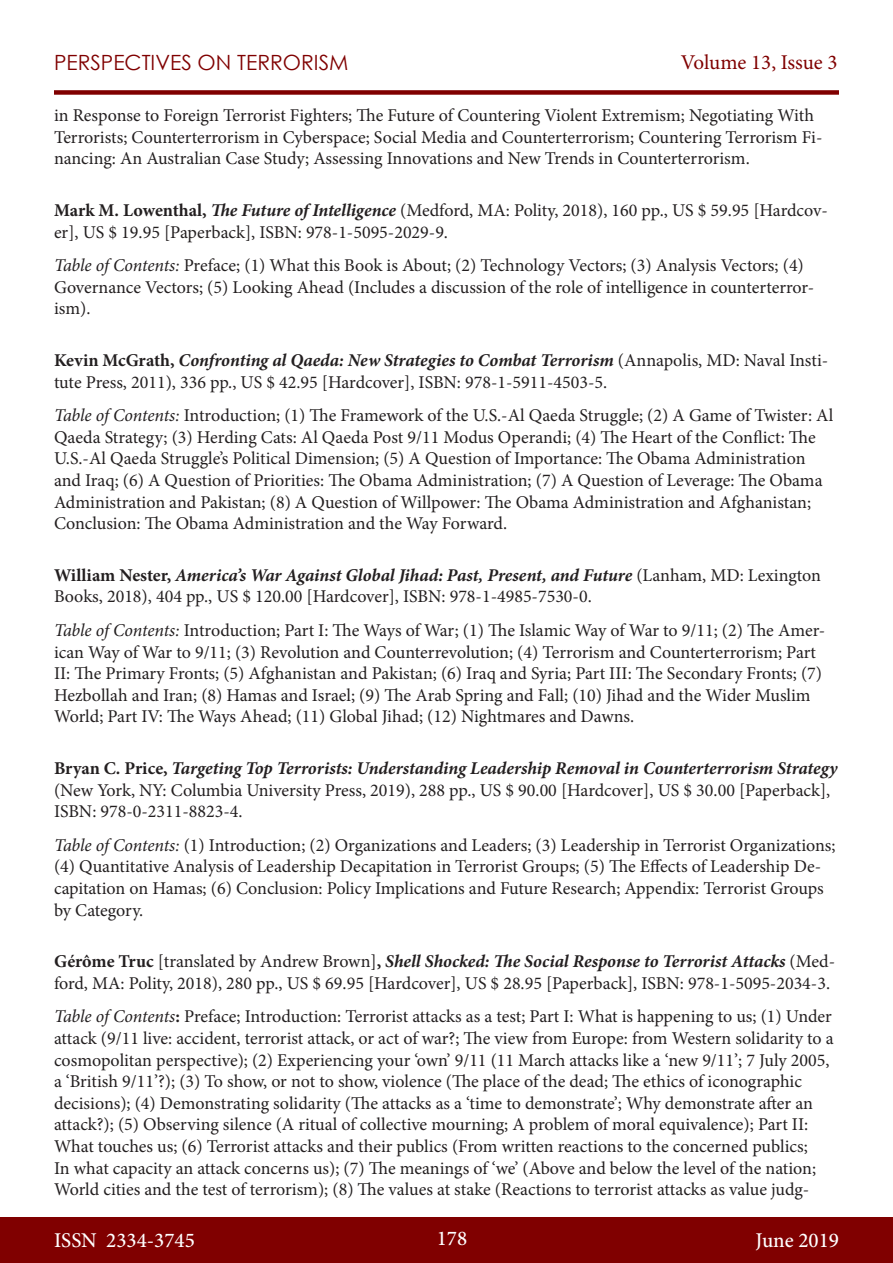
<style>
.page{position:relative;width:893px;height:1263px;background:#fff}
.page>*{position:absolute;margin:0;border:0;box-sizing:border-box;transform-origin:0 0}
.t1{font:500 21px "Minion Pro";color:#fff}
.t2{font:21px "Century Gothic";color:#800000}
.t3{font:21px "Minion Pro";letter-spacing:-.005em;color:#800000}
.No_Spacing{font:18px/21.6px "Minion Pro";color:#231f20}
.s1{font-weight:700}
.s2{font-weight:700;font-style:italic}
.s3{font-style:italic}
</style>
<div class="page">
<div style="left:0;top:1217px;width:893px;height:46px;background:#800000"></div>
<div style="left:54px;top:90px;width:785px;height:5px;background:#800000"></div>
<p class="t2" style="left:54px;top:47px;width:296px">PERSPECTIVES ON TERRORISM</p>
<p class="t3" style="left:681px;top:48px;width:158px">Volume 13, Issue 3</p>
<p class="No_Spacing" style="left:54px;top:105px;width:770px">in Response to Foreign Terrorist Fighters; The Future of Countering Violent Extremism; Negotiating With<br>Terrorists; Counterterrorism in Cyberspace; Social Media and Counterterrorism; Countering Terrorism Fi&shy;nancing: An Australian Case Study; Assessing Innovations and New Trends in Counterterrorism.</p>
<p class="No_Spacing" style="left:54px;top:199px;width:775px"><span class="s1">Mark M. Lowenthal,</span> <span class="s2">The Future of Intelligence</span> (Medford, MA: Polity, 2018), 160 pp., US $ 59.95 [Hardcov&shy;er], US $ 19.95 [Paperback], ISBN: 978-1-5095-2029-9.</p>
<p class="No_Spacing" style="left:54px;top:255px;width:762px"><span class="s3">Table of Contents:</span> Preface; (1) What this Book is About; (2) Technology Vectors; (3) Analysis Vectors; (4)<br>Governance Vectors; (5) Looking Ahead (Includes a discussion of the role of intelligence in counterterror&shy;ism).</p>
<p class="No_Spacing" style="left:54px;top:349px;width:776px"><span class="s1">Kevin McGrath,</span> <span class="s2">Confronting al Qaeda: New Strategies to Combat Terrorism</span> (Annapolis, MD: Naval Insti&shy;tute Press, 2011), 336 pp., US $ 42.95 [Hardcover], ISBN: 978-1-5911-4503-5.</p>
<p class="No_Spacing" style="left:54px;top:405px;width:781px"><span class="s3">Table of Contents:</span> Introduction; (1) The Framework of the U.S.-Al Qaeda Struggle; (2) A Game of Twister: Al Qaeda Strategy; (3) Herding Cats: Al Qaeda Post 9/11 Modus Operandi; (4) The Heart of the Conflict: The U.S.-Al Qaeda Struggle’s Political Dimension; (5) A Question of Importance: The Obama Administration and Iraq; (6) A Question of Priorities: The Obama Administration; (7) A Question of Leverage: The Obama Administration and Pakistan; (8) A Question of Willpower: The Obama Administration and Afghanistan; Conclusion: The Obama Administration and the Way Forward.</p>
<p class="No_Spacing" style="left:54px;top:564px;width:768px"><span class="s1">William Nester,</span> <span class="s2">America’s War Against Global Jihad: Past, Present, and Future</span> (Lanham, MD: Lexington<br>Books, 2018), 404 pp., US $ 120.00 [Hardcover], ISBN: 978-1-4985-7530-0.</p>
<p class="No_Spacing" style="left:54px;top:619px;width:773px"><span class="s3">Table of Contents:</span> Introduction; Part I: The Ways of War; (1) The Islamic Way of War to 9/11; (2) The Amer&shy;ican Way of War to 9/11; (3) Revolution and Counterrevolution; (4) Terrorism and Counterterrorism; Part II: The Primary Fronts; (5) Afghanistan and Pakistan; (6) Iraq and Syria; Part III: The Secondary Fronts; (7)<br>Hezbollah and Iran; (8) Hamas and Israel; (9) The Arab Spring and Fall; (10) Jihad and the Wider Muslim World; Part IV: The Ways Ahead; (11) Global Jihad; (12) Nightmares and Dawns.</p>
<p class="No_Spacing" style="left:54px;top:757px;width:785px"><span class="s1">Bryan C. Price,</span> <span class="s2">Targeting Top Terrorists: Understanding Leadership Removal in Counterterrorism Strategy </span>(New York, NY: Columbia University Press, 2019), 288 pp., US $ 90.00 [Hardcover], US $ 30.00 [Paperback],<br>ISBN: 978-0-2311-8823-4.</p>
<p class="No_Spacing" style="left:54px;top:834px;width:783px"><span class="s3">Table of Contents:</span> (1) Introduction; (2) Organizations and Leaders; (3) Leadership in Terrorist Organizations; (4) Quantitative Analysis of Leadership Decapitation in Terrorist Groups; (5) The Effects of Leadership De&shy;capitation on Hamas; (6) Conclusion: Policy Implications and Future Research; Appendix: Terrorist Groups by Category.</p>
<p class="No_Spacing" style="left:54px;top:951px;width:783px"><span class="s1">Gérôme Truc</span> [translated by Andrew Brown]<span class="s1">,</span> <span class="s2">Shell Shocked: The Social Response to Terrorist Attacks</span> (Med&shy;ford, MA: Polity, 2018), 280 pp., US $ 69.95 [Hardcover], US $ 28.95 [Paperback], ISBN: 978-1-5095-2034-3.</p>
<p class="No_Spacing" style="left:54px;top:1006px;width:781px"><span class="s3">Table of Contents</span><span class="s1">:</span> Preface; Introduction: Terrorist attacks as a test; Part I: What is happening to us; (1) Under attack (9/11 live: accident, terrorist attack, or act of war?; The view from Europe: from Western solidarity to a cosmopolitan perspective); (2) Experiencing your ‘own’ 9/11 (11 March attacks like a ‘new 9/11’; 7 July 2005, a ‘British 9/11’?); (3) To show, or not to show, violence (The place of the dead; The ethics of iconographic decisions); (4) Demonstrating solidarity (The attacks as a ‘time to demonstrate’; Why demonstrate after an attack?); (5) Observing silence (A ritual of collective mourning; A problem of moral equivalence); Part II:<br>What touches us; (6) Terrorist attacks and their publics (From written reactions to the concerned publics;<br>In what capacity an attack concerns us); (7) The meanings of ‘we’ (Above and below the level of the nation; World cities and the test of terrorism); (8) The values at stake (Reactions to terrorist attacks as value judg-</p>
<p class="t1" style="left:54px;top:1226px;width:142px">ISSN 2334-3745</p>
<p class="t1" style="left:437px;top:1224px;width:32px">178</p>
<p class="t1" style="left:756px;top:1226px;width:85px">June 2019</p>
</div>
